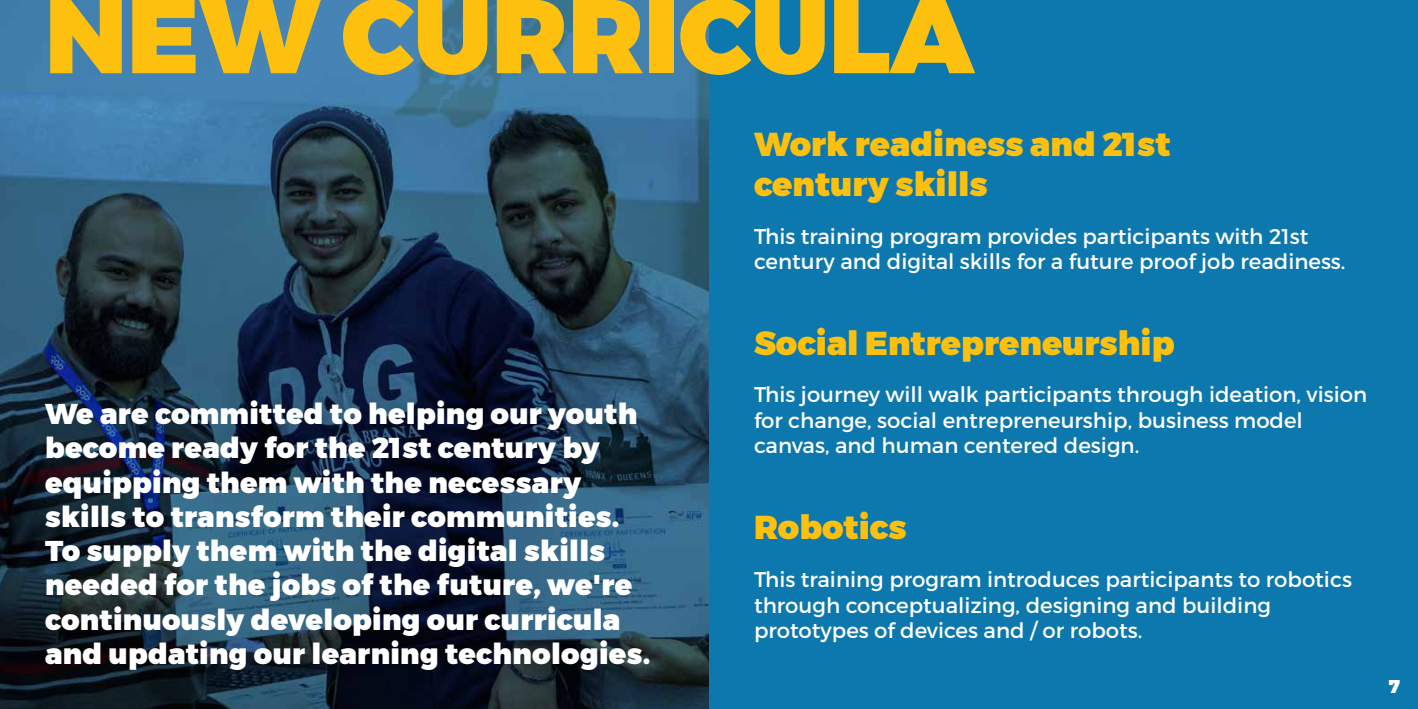
<style>
.page{position:relative;width:1418px;height:709px;background:#fff}
.page>*{position:absolute;margin:0;border:0;box-sizing:border-box;transform-origin:0 0}
.t1{font:900 105px "Montserrat";color:#fec00f}
.t2{font:900 33px/39.6px "Montserrat";color:#fec00f}
.t3{font:900 28.5px/34.2px "Montserrat";letter-spacing:.01em;color:#fff}
.t4{font:21.25px/25.5px "Montserrat";color:#fff}
.t5{font:900 18.5px "Montserrat";color:#fff}
</style>
<div class="page">
<div style="left:0;top:0;width:1417px;height:709px;background:#0d78ae"></div>
<img style="left:0;top:0;width:709px;height:709px">
<h1 class="t1" style="left:45px;top:-50px;width:930px">NEW CURRICULA</h1>
<h2 class="t2" style="left:754px;top:125px;width:418px">Work readiness and 21st century skills</h2>
<p class="t4" style="left:754px;top:223px;width:593px">This training program provides participants with 21st century and digital skills for a future proof job readiness.</p>
<p class="t3" style="left:45px;top:397px;width:607px">We are committed to helping our youth become ready for the 21st century by equipping them with the necessary skills to transform their communities.<br>To supply them with the digital skills needed for the jobs of the future, we're continuously developing our curricula and updating our learning technologies.</p>
<h2 class="t2" style="left:754px;top:323px;width:422px">Social Entrepreneurship</h2>
<p class="t4" style="left:754px;top:382px;width:614px">This journey will walk participants through ideation, vision for change, social entrepreneurship, business model canvas, and human centered design.</p>
<h2 class="t2" style="left:754px;top:507px;width:154px">Robotics</h2>
<p class="t4" style="left:754px;top:567px;width:599px">This training program introduces participants to robotics through conceptualizing, designing and building prototypes of devices and / or robots.</p>
<p class="t5" style="left:1388px;top:671px;width:13px">7</p>
</div>
